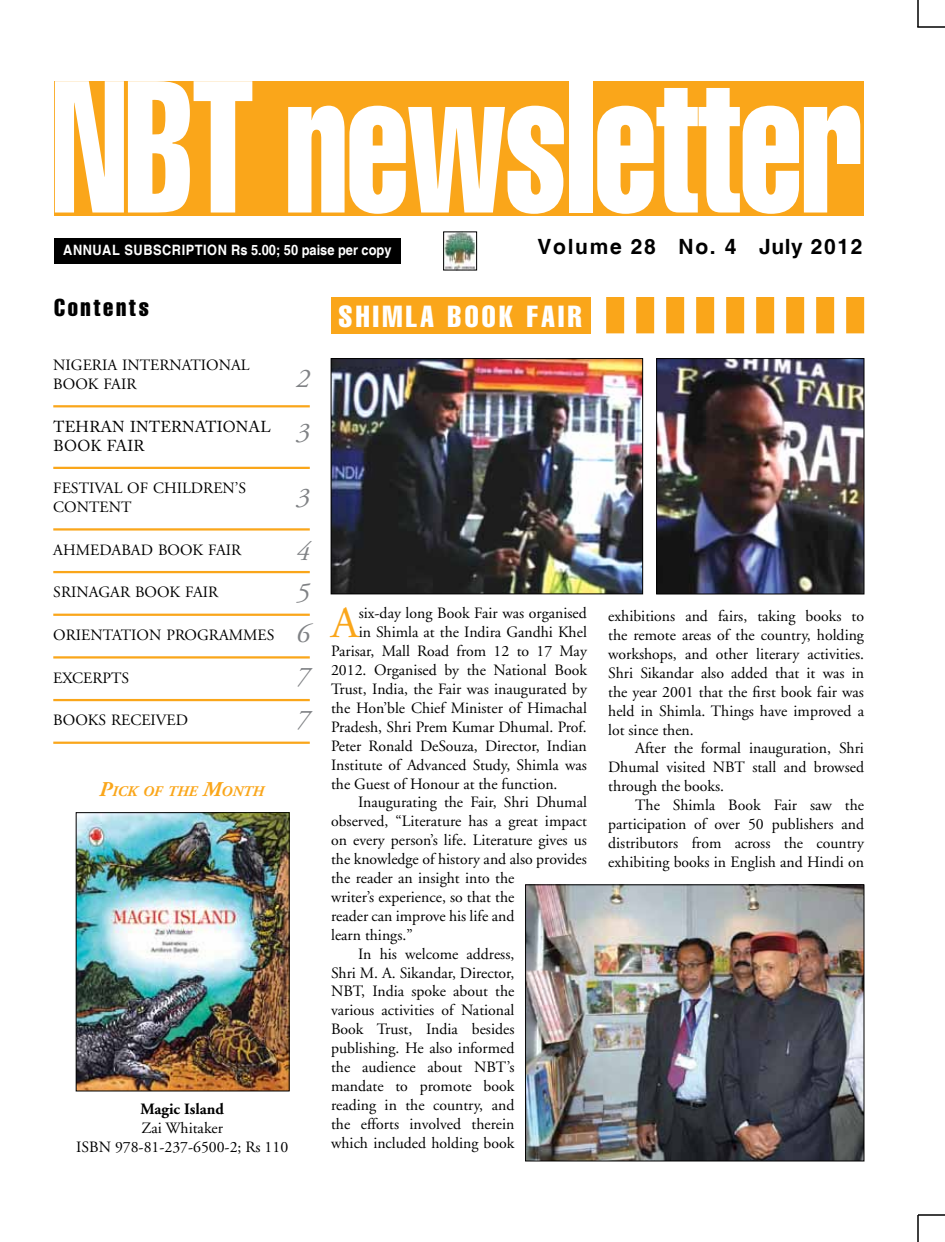
<style>
.page{position:relative;width:945px;height:1242px;background:#fff}
.page>*{position:absolute;margin:0;border:0;box-sizing:border-box;transform-origin:0 0}
.t1{font:184.5px "Helv Compressed";letter-spacing:-.01em;color:#fff;scale:.8 1}
.t2{font:44.25px "Adobe Garamond";color:#faa61a}
.t3{font:30px "Helv Compressed";letter-spacing:.11em;color:#fff}
.t4{font:italic 27px/42.5px "Adobe Garamond";color:#808285}
.t5{font:24px "Helv Compressed";letter-spacing:.11em;color:#000}
.t6{font:700 21px "Helvetica";letter-spacing:.08em;color:#000}
.t7{font:15.75px/18.9px "Adobe Garamond";color:#000}
.t8{font:15.75px/18.9px "Adobe Caslon Pro";letter-spacing:.015em;color:#000}
.t9{font:700 15.75px "Adobe Garamond";color:#000}
.t10{font:italic 700 14.7px "Adobe Garamond";color:#faa61a}
.t11{font:700 14.25px "Helvetica";letter-spacing:.04em;color:#fff;scale:.9 1}
.s1{font-size:21px}
</style>
<div class="page">
<hr style="left:917px;top:0;width:2px;height:27px;background:#000">
<hr style="left:917px;top:26px;width:28px;height:2px;background:#000">
<hr style="left:918px;top:1214px;width:27px;height:2px;background:#000">
<hr style="left:917px;top:1215px;width:2px;height:27px;background:#000">
<div style="left:54px;top:81px;width:810px;height:134px;background:#faa61a"></div>
<img style="left:445px;top:233px;width:30px;height:35px">
<div style="left:443px;top:231px;width:34px;height:39px;border:1px solid #000"></div>
<div style="left:54px;top:238px;width:347px;height:26px;background:#000"></div>
<hr style="left:53px;top:405px;width:257px;height:2px;background:#faa61a">
<hr style="left:53px;top:467px;width:257px;height:2px;background:#faa61a">
<hr style="left:53px;top:528px;width:257px;height:3px;background:#faa61a">
<hr style="left:53px;top:571px;width:257px;height:2px;background:#faa61a">
<hr style="left:53px;top:614px;width:257px;height:2px;background:#faa61a">
<hr style="left:53px;top:656px;width:257px;height:3px;background:#faa61a">
<hr style="left:53px;top:699px;width:257px;height:2px;background:#faa61a">
<hr style="left:53px;top:742px;width:257px;height:2px;background:#faa61a">
<div style="left:331px;top:297px;width:260px;height:36px;background:#faa61a"></div>
<div style="left:846px;top:297px;width:18px;height:36px;background:#faa61a"></div>
<div style="left:816px;top:297px;width:18px;height:36px;background:#faa61a"></div>
<div style="left:786px;top:297px;width:18px;height:36px;background:#faa61a"></div>
<div style="left:756px;top:297px;width:18px;height:36px;background:#faa61a"></div>
<div style="left:726px;top:297px;width:18px;height:36px;background:#faa61a"></div>
<div style="left:696px;top:297px;width:18px;height:36px;background:#faa61a"></div>
<div style="left:666px;top:297px;width:18px;height:36px;background:#faa61a"></div>
<div style="left:636px;top:297px;width:18px;height:36px;background:#faa61a"></div>
<div style="left:606px;top:297px;width:18px;height:36px;background:#faa61a"></div>
<img style="left:527px;top:886px;width:335px;height:273px">
<div style="left:525px;top:884px;width:339px;height:277px;border:1px solid #000"></div>
<img style="left:333px;top:360px;width:308px;height:232px">
<div style="left:331px;top:358px;width:312px;height:236px;border:1px solid #000"></div>
<img style="left:658px;top:360px;width:204px;height:232px">
<div style="left:656px;top:358px;width:208px;height:236px;border:1px solid #000"></div>
<img style="left:78px;top:814px;width:210px;height:275px">
<div style="left:76px;top:812px;width:214px;height:279px;border:1px solid #000"></div>
<h1 class="t1" style="left:52px;top:30px;width:1015px">NBT newsletter</h1>
<p class="t11" style="left:63px;top:241px;width:366px">Ann ual subscription Rs 5.00; 50 paise per copy</p>
<h3 class="t6" style="left:537px;top:234px;width:327px">Volume 28 No. 4 July 2012</h3>
<h3 class="t5" style="left:54px;top:292px;width:96px">Contents</h3>
<p class="t7" style="left:53px;top:356px;width:198px">nigeria international book fair</p>
<p class="t8" style="left:53px;top:417px;width:219px">TEHRAN INTERNATIONAL<br>BOOK FAIR</p>
<p class="t7" style="left:53px;top:479px;width:194px">festival of children’s content</p>
<p class="t7" style="left:53px;top:541px;width:190px">ahmedabad book fair</p>
<p class="t7" style="left:53px;top:583px;width:167px">srinagar book fair</p>
<p class="t7" style="left:53px;top:626px;width:223px">orientation programmes</p>
<p class="t7" style="left:53px;top:669px;width:77px">excerpts</p>
<p class="t7" style="left:53px;top:711px;width:136px">books received</p>
<p class="t10" style="left:99px;top:783px;width:166px"><span class="s1">P</span>ICK OF THE <span class="s1">M</span>ONTH</p>
<h3 class="t4" style="left:296px;top:352px;width:15px;line-height:54px">2<br>3</h3>
<h3 class="t4" style="left:296px;top:471px;width:15px;line-height:54px">3<br>4</h3>
<h3 class="t4" style="left:296px;top:572px;width:15px;text-align:justify">5<br>6<br>7<br>7</h3>
<p class="t9" style="left:141px;top:1100px;width:85px">Magic Island</p>
<p class="t7" style="left:141px;top:1119px;width:83px">Zai Whitaker</p>
<p class="t7" style="left:76px;top:1138px;width:10px">ISBN</p>
<p class="t7" style="left:115px;top:1138px;width:175px">978-81-237-6500-2; Rs 110</p>
<h3 class="t3" style="left:339px;top:297px;width:245px">shimla book fair</h3>
<h2 class="t2" style="left:331px;top:600px;width:29px">A</h2>
<p class="t7" style="left:359px;top:604px;width:230px">six-day long Book Fair was organised</p>
<p class="t7" style="left:359px;top:623px;width:230px">in Shimla at the Indira Gandhi Khel</p>
<p class="t7" style="left:331px;top:642px;width:257px">Parisar, Mall Road from 12 to 17 May</p>
<p class="t7" style="left:331px;top:661px;width:258px">2012. Organised by the National Book</p>
<p class="t7" style="left:331px;top:680px;width:257px">Trust, India, the Fair was inaugurated by</p>
<p class="t7" style="left:331px;top:699px;width:257px">the Hon’ble Chief Minister of Himachal</p>
<p class="t7" style="left:331px;top:718px;width:257px">Pradesh, Shri Prem Kumar Dhumal. Prof.</p>
<p class="t7" style="left:331px;top:737px;width:257px">Peter Ronald DeSouza, Director, Indian</p>
<p class="t7" style="left:331px;top:756px;width:257px">Institute of Advanced Study, Shimla was</p>
<p class="t7" style="left:331px;top:775px;width:228px">the Guest of Honour at the function.</p>
<p class="t7" style="left:358px;top:793px;width:230px">Inaugurating the Fair, Shri Dhumal</p>
<p class="t7" style="left:331px;top:812px;width:257px">observed, “Literature has a great impact</p>
<p class="t7" style="left:331px;top:831px;width:257px">on every person’s life. Literature gives us</p>
<p class="t7" style="left:331px;top:850px;width:257px">the knowledge of history and also provides</p>
<p class="t7" style="left:331px;top:869px;width:185px">the reader an insight into the</p>
<p class="t7" style="left:331px;top:888px;width:185px">writer’s experience, so that the</p>
<p class="t7" style="left:331px;top:907px;width:185px">reader can improve his life and</p>
<p class="t7" style="left:331px;top:926px;width:83px">learn things.”</p>
<p class="t7" style="left:358px;top:945px;width:158px">In his welcome address,</p>
<p class="t7" style="left:331px;top:964px;width:185px">Shri M. A. Sikandar, Director,</p>
<p class="t7" style="left:331px;top:982px;width:185px">NBT, India spoke about the</p>
<p class="t7" style="left:331px;top:1001px;width:185px">various activities of National</p>
<p class="t7" style="left:331px;top:1020px;width:185px">Book Trust, India besides</p>
<p class="t7" style="left:331px;top:1039px;width:185px">publishing. He also informed</p>
<p class="t7" style="left:331px;top:1058px;width:155px">the audience about NBT</p>
<p class="t7" style="left:331px;top:1058px;width:185px;text-align:justify;text-indent:176px">’s mandate to promote book reading in the country, and the efforts involved therein which included holding book</p>
<p class="t7" style="left:608px;top:607px;width:257px;text-align:justify">exhibitions and fairs, taking books to the remote areas of the country, holding workshops, and other literary activities.<br>Shri Sikandar also added that it was in the year 2001 that the first book fair was held in Shimla. Things have improved a lot since then.</p>
<p class="t7" style="left:608px;top:739px;width:257px;text-indent:27px">After the formal inauguration, Shri<br>Dhumal visited NBT</p>
<p class="t7" style="left:752px;top:758px;width:113px">stall and browsed</p>
<p class="t7" style="left:608px;top:777px;width:117px">through the books.</p>
<p class="t7" style="left:635px;top:796px;width:230px">The Shimla Book Fair saw the</p>
<p class="t7" style="left:608px;top:815px;width:257px">participation of over 50 publishers and</p>
<p class="t7" style="left:608px;top:834px;width:257px">distributors from across the country</p>
<p class="t7" style="left:608px;top:853px;width:257px">exhibiting books in English and Hindi on</p>
</div>
